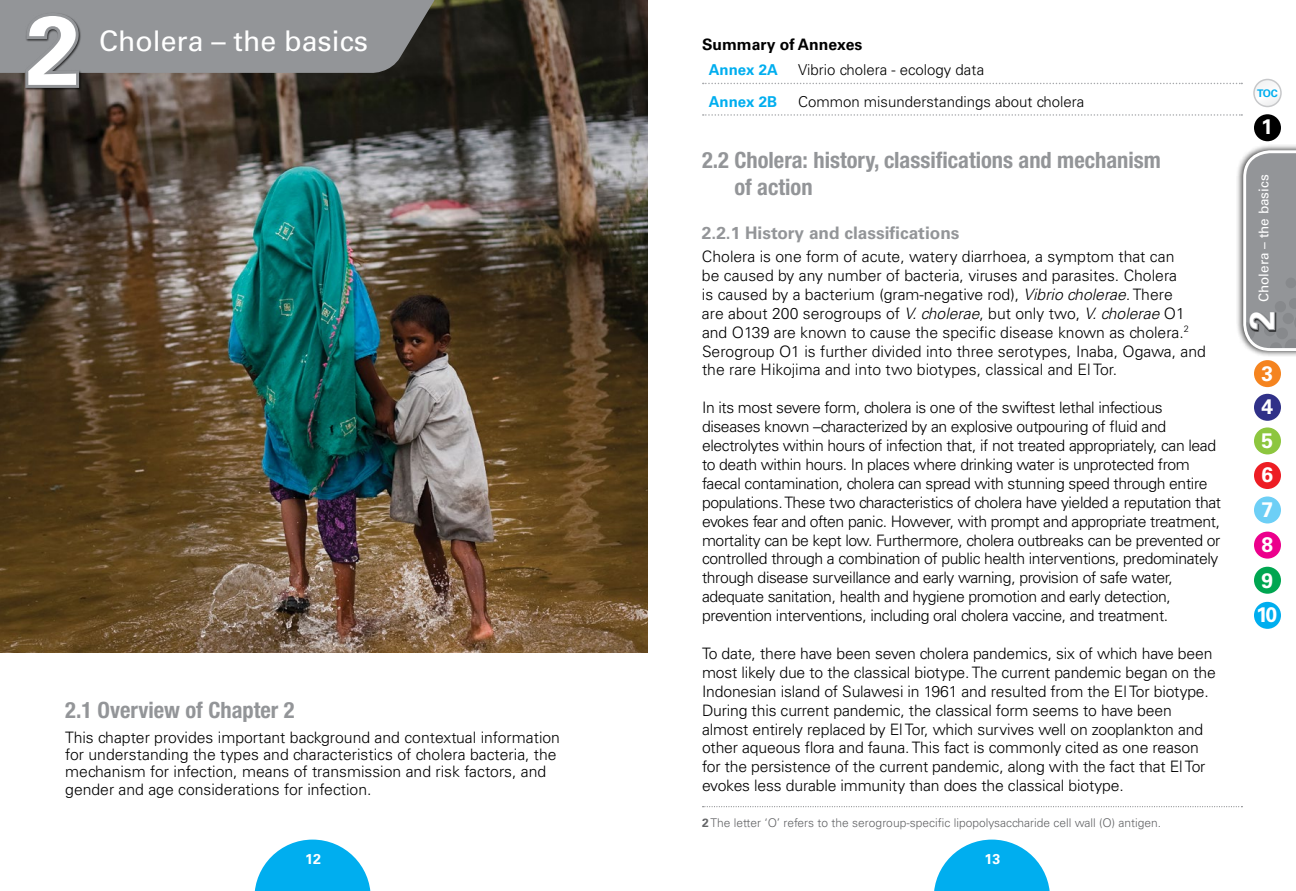
<style>
.page{position:relative;width:1296px;height:891px;background:#fff}
.page>*{position:absolute;margin:0;border:0;box-sizing:border-box;transform-origin:0 0}
.A-Head_Number{font:700 97.5px "Univers LT Std";color:#fff}
.t1{font:700 34.35px "Univers LT Std";color:#fff}
.A-Head{font:28.5px "Univers LT Std";color:#fff}
.B-Head{font:700 condensed 22.5px/27px "Helvetica Neue LT Std";color:#939598}
.BUTTON_NUMBERS{font:700 21px "Univers LT Std";color:#fff}
.C-Head{font:700 17.25px "Univers LT Std";color:#939598}
.List_Paragraph{font:300 15.75px/18.9px "Univers LT Std";letter-spacing:-.01em;color:#000}
.t2{font:700 15.75px "Univers LT Std";color:#000}
.t3{font:300 15px "Univers LT Std";color:#000}
.t4{font:700 15px "Univers LT Std";color:#00aeef}
.t5{font:700 14.25px "Univers LT Std";color:#fff}
.t6{font:13.5px "Univers LT Std";color:#fff}
.Footnote_Text{font:300 12px "Univers LT Std";color:#636466}
.BUTTON_NUMBERS-2{font:700 10.5px "Univers LT Std";color:#00aeef}
.s1{font-style:italic}
.s2{font-weight:700}
</style>
<div class="page">
<img style="left:0;top:0;width:648px;height:652px">
<svg style="left:0;top:0;width:451px;height:91px;background:#7a7a7a"></svg>
<svg style="left:703px;top:83px;width:539px;height:1px"></svg>
<svg style="left:703px;top:114px;width:539px;height:2px"></svg>
<svg style="left:703px;top:806px;width:539px;height:1px"></svg>
<div style="left:1236px;top:144px;width:60px;height:213px;background:#000;opacity:.75"></div>
<svg style="left:1243px;top:150px;width:53px;height:201px;background:#999b9e"></svg>
<div style="left:1254px;top:114px;width:27px;height:27px;background:#000;border-radius:50%"></div>
<div style="left:1254px;top:80px;width:27px;height:26px;background:#f8f8f8;border-radius:14px"></div>
<div style="left:1253px;top:79px;width:29px;height:28px;border:2px solid #c7c8ca;border-radius:50%"></div>
<div style="left:1254px;top:496px;width:27px;height:28px;background:#6dcff6;border-radius:50%"></div>
<div style="left:1254px;top:532px;width:27px;height:27px;background:#ec008c;border-radius:50%"></div>
<div style="left:1254px;top:567px;width:27px;height:27px;background:#00a651;border-radius:50%"></div>
<div style="left:1254px;top:602px;width:27px;height:27px;background:#00aeef;border-radius:50%"></div>
<div style="left:1254px;top:462px;width:27px;height:27px;background:#ed1d24;border-radius:50%"></div>
<div style="left:1254px;top:427px;width:27px;height:27px;background:#8dc63f;border-radius:50%"></div>
<div style="left:1254px;top:394px;width:27px;height:27px;background:#303188;border-radius:50%"></div>
<div style="left:1254px;top:360px;width:27px;height:27px;background:#f5841f;border-radius:50%"></div>
<svg style="left:254px;top:840px;width:117px;height:51px"></svg>
<svg style="left:934px;top:840px;width:116px;height:51px"></svg>
<p class="A-Head_Number" style="left:26px;top:-7px;width:56px">2</p>
<p class="A-Head" style="left:99px;top:24px;width:271px">Cholera – the basics</p>
<p class="B-Head" style="left:65px;top:697px;width:231px">2.1 Overview of Chapter 2</p>
<p class="List_Paragraph" style="left:65px;top:728px;width:496px;line-height:17.4px">This chapter provides important background and contextual information for understanding the types and characteristics of cholera bacteria, the mechanism for infection, means of transmission and risk factors, and gender and age considerations for infection.</p>
<p class="t2" style="left:702px;top:36px;width:162px">Summary of Annexes</p>
<p class="t4" style="left:709px;top:61px;width:71px">Annex 2A</p>
<p class="t3" style="left:798px;top:61px;width:188px">Vibrio cholera - ecology data</p>
<p class="t4" style="left:709px;top:93px;width:70px">Annex 2B</p>
<p class="t3" style="left:798px;top:92px;width:288px">Common misunderstandings about cholera</p>
<p class="B-Head" style="left:734px;top:146px;width:428px;text-indent:-32px">2.2 Cholera: history, classifications and mechanism of action</p>
<p class="C-Head" style="left:702px;top:223px;width:259px">2.2.1 History and classifications</p>
<p class="List_Paragraph" style="left:702px;top:247px;width:505px">Cholera is one form of acute, watery diarrhoea, a symptom that can<br>be caused by any number of bacteria, viruses and parasites. Cholera<br>is caused by a bacterium (gram-negative rod), <span class="s1">Vibrio cholerae.</span> There<br>are about 200 serogroups of <span class="s1">V. cholerae</span>, but only two, <span class="s1">V. cholerae</span> O1 and O139 are known to cause the specific disease known as cholera.<sup>2<br></sup>Serogroup O1 is further divided into three serotypes, Inaba, Ogawa, and the rare Hikojima and into two biotypes, classical and El Tor.</p>
<p class="List_Paragraph" style="left:702px;top:398px;width:521px">In its most severe form, cholera is one of the swiftest lethal infectious diseases known –characterized by an explosive outpouring of fluid and electrolytes within hours of infection that, if not treated appropriately, can lead to death within hours. In places where drinking water is unprotected from faecal contamination, cholera can spread with stunning speed through entire populations. These two characteristics of cholera have yielded a reputation that evokes fear and often panic. However, with prompt and appropriate treatment, mortality can be kept low. Furthermore, cholera outbreaks can be prevented or controlled through a combination of public health interventions, predominately through disease surveillance and early warning, provision of safe water, adequate sanitation, health and hygiene promotion and early detection, prevention interventions, including oral cholera vaccine, and treatment.</p>
<p class="List_Paragraph" style="left:702px;top:644px;width:515px">To date, there have been seven cholera pandemics, six of which have been most likely due to the classical biotype. The current pandemic began on the Indonesian island of Sulawesi in 1961 and resulted from the El Tor biotype.<br>During this current pandemic, the classical form seems to have been almost entirely replaced by El Tor, which survives well on zooplankton and other aqueous flora and fauna. This fact is commonly cited as one reason for the persistence of the current pandemic, along with the fact that El Tor evokes less durable immunity than does the classical biotype.</p>
<p class="Footnote_Text" style="left:702px;top:815px;width:461px"><span class="s2">2</span> The letter ‘O’ refers to the serogroup-specific lipopolysaccharide cell wall (O) antigen.</p>
<p class="t5" style="left:305px;top:851px;width:17px">12</p>
<p class="t5" style="left:985px;top:851px;width:17px">13</p>
<p class="BUTTON_NUMBERS-2" style="left:1257px;top:87px;width:22px">TOC</p>
<p class="BUTTON_NUMBERS" style="left:1261px;top:114px;width:13px">1</p>
<p class="t6" style="left:1256px;top:302px;width:129px;rotate:-90deg">Cholera – the basics</p>
<h2 class="t1" style="left:1242px;top:330px;width:21px;rotate:-90deg">2</h2>
<p class="BUTTON_NUMBERS" style="left:1261px;top:361px;width:13px">3</p>
<p class="BUTTON_NUMBERS" style="left:1261px;top:394px;width:13px">4</p>
<p class="BUTTON_NUMBERS" style="left:1261px;top:428px;width:13px">5</p>
<p class="BUTTON_NUMBERS" style="left:1261px;top:463px;width:13px">6</p>
<p class="BUTTON_NUMBERS" style="left:1261px;top:497px;width:13px">7</p>
<p class="BUTTON_NUMBERS" style="left:1261px;top:533px;width:13px">8</p>
<p class="BUTTON_NUMBERS" style="left:1261px;top:568px;width:13px">9</p>
<p class="BUTTON_NUMBERS" style="left:1256px;top:603px;width:23px">10</p>
</div>
